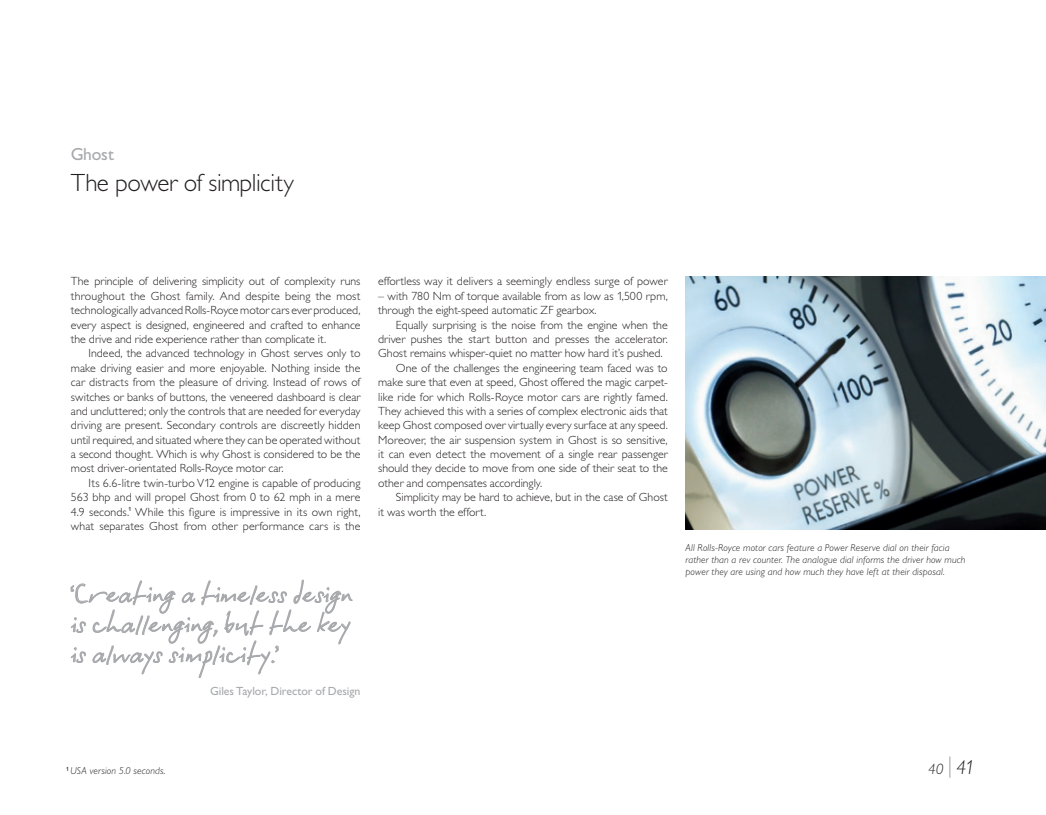
<style>
.page{position:relative;width:1046px;height:815px;background:#fff}
.page>*{position:absolute;margin:0;border:0;box-sizing:border-box;transform-origin:0 0}
.t1{font:300 25px "Gill Alt One";letter-spacing:-.02em;color:#231f20}
.t2{font:17.5px "Gill Alt One";letter-spacing:-.015em;color:#a8a9ad}
.t3{font:italic 300 15px "Gill Alt One";color:#231f20}
.t4{font:300 11.88px/14.4px "Gill Alt One";color:#231f20;text-align:justify}
.t5{font:11.88px "Gill Alt One";letter-spacing:-.005em;color:#a8a9ad}
.t6{font:italic 300 10px/12px "Gill Alt One";letter-spacing:.015em;color:#231f20}
.s1{font-size:20px}
</style>
<div class="page">
<img style="left:685px;top:276px;width:360px;height:254px">
<svg style="left:949px;top:756px;width:1px;height:22px"></svg>
<svg style="left:71px;top:580px;width:281px;height:98px"></svg>
<h2 class="t2" style="left:71px;top:144px;width:44px">Ghost</h2>
<h1 class="t1" style="left:71px;top:168px;width:225px">The power of simplicity</h1>
<p class="t4" style="left:71px;top:274px;width:291px">The principle of delivering simplicity out of complexity runs throughout the Ghost family. And despite being the most technologically advanced Rolls-Royce motor cars ever produced, every aspect is designed, engineered and crafted to enhance the drive and ride experience rather than complicate it.</p>
<p class="t4" style="left:71px;top:346px;width:291px;text-indent:18px">Indeed, the advanced technology in Ghost serves only to make driving easier and more enjoyable. Nothing inside the car distracts from the pleasure of driving. Instead of rows of switches or banks of buttons, the veneered dashboard is clear and uncluttered; only the controls that are needed for everyday driving are present. Secondary controls are discreetly hidden until required, and situated where they can be operated without a second thought. Which is why Ghost is considered to be the most driver-orientated Rolls-Royce motor car.</p>
<p class="t4" style="left:71px;top:476px;width:291px;text-indent:18px">Its 6.6-litre twin-turbo V12 engine is capable of producing 563 bhp and will propel Ghost from 0 to 62 mph in a mere 4.9 seconds.<sup>1</sup> While this figure is impressive in its own right, what separates Ghost from other performance cars is the</p>
<p class="t4" style="left:378px;top:274px;width:291px">effortless way it delivers a seemingly endless surge of power</p>
<p class="t4" style="left:378px;top:289px;width:291px">– with 780 Nm of torque available from as low as 1,500 rpm, through the eight-speed automatic ZF gearbox.</p>
<p class="t4" style="left:396px;top:318px;width:273px">Equally surprising is the noise from the engine when the</p>
<p class="t4" style="left:378px;top:332px;width:291px">driver pushes the start button and presses the accelerator.</p>
<p class="t4" style="left:378px;top:346px;width:286px">Ghost remains whisper-quiet no matter how hard it’s pushed.</p>
<p class="t4" style="left:396px;top:361px;width:273px">One of the challenges the engineering team faced was to</p>
<p class="t4" style="left:378px;top:375px;width:291px">make sure that even at speed, Ghost offered the magic carpet-</p>
<p class="t4" style="left:378px;top:389px;width:291px">like ride for which Rolls-Royce motor cars are rightly famed.</p>
<p class="t4" style="left:378px;top:404px;width:291px">They achieved this with a series of complex electronic aids that</p>
<p class="t4" style="left:378px;top:418px;width:291px">keep Ghost composed over virtually every surface at any speed.</p>
<p class="t4" style="left:378px;top:433px;width:291px">Moreover, the air suspension system in Ghost is so sensitive,</p>
<p class="t4" style="left:378px;top:447px;width:291px">it can even detect the movement of a single rear passenger</p>
<p class="t4" style="left:378px;top:461px;width:291px">should they decide to move from one side of their seat to the</p>
<p class="t4" style="left:378px;top:476px;width:166px">other and compensates accordingly.</p>
<p class="t4" style="left:396px;top:490px;width:273px">Simplicity may be hard to achieve, but in the case of Ghost</p>
<p class="t4" style="left:378px;top:504px;width:109px">it was worth the effort.</p>
<p class="t6" style="left:685px;top:542px;width:281px">All Rolls-Royce motor cars feature a Power Reserve dial on their facia rather than a rev counter. The analogue dial informs the driver how much power they are using and how much they have left at their disposal.</p>
<p class="t6" style="left:66px;top:765px;width:101px"><sup>1</sup> USA version 5.0 seconds.</p>
<p class="t5" style="left:210px;top:684px;width:152px">Giles Taylor, Director of Design</p>
<p class="t3" style="left:928px;top:761px;width:48px">40 <span class="s1">41</span></p>
</div>
